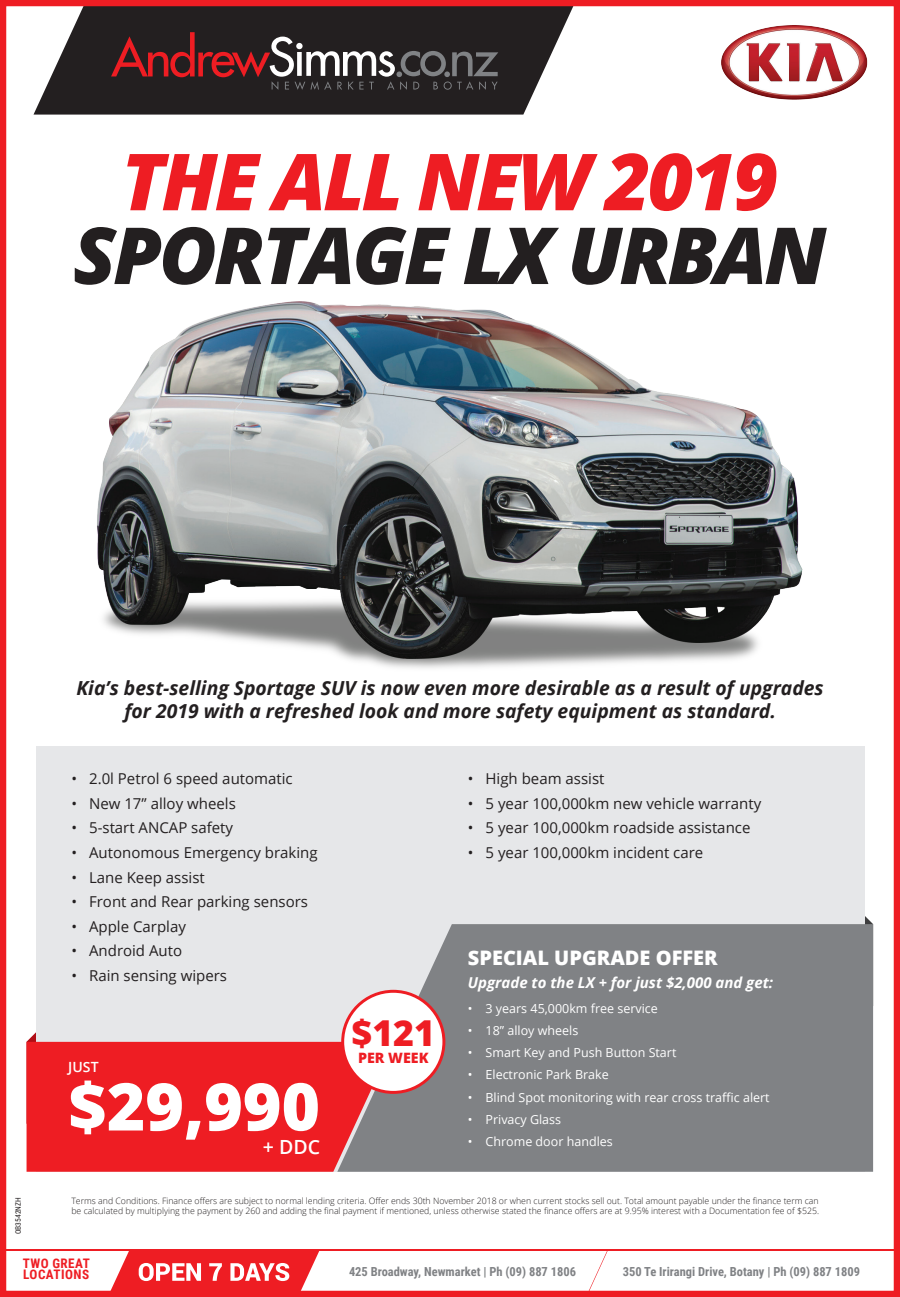
<style>
.page{position:relative;width:900px;height:1297px;background:#fff}
.page>*{position:absolute;margin:0;border:0;box-sizing:border-box;transform-origin:0 0}
.Heading{font:italic 800 78.75px/73.8px "Open Sans";letter-spacing:-.04em;color:#231f20;text-align:center}
.Featured_Price{font:800 65.88px "Open Sans";color:#fff}
.Featured_Title{font:800 35.75px "Open Sans";color:#ee1d23}
.t1{font:800 20px "Open Sans";color:#fff}
.Featured_Including{font:600 19.5px "Open Sans";color:#fff}
.Heading-2{font:italic 700 19.38px/23.2px "Open Sans";color:#231f20;text-align:center}
.t2{font:15px "Open Sans";color:#231f20}
.t3{font:italic 700 15px "Open Sans";color:#fff}
.Featured_Title-2{font:800 14.25px "Open Sans";color:#ee1d23}
.Featured_Price_Lead{font:600 14.12px "Open Sans";color:#fff}
.t4{font:700 13.12px/11.1px "Roboto Condensed";letter-spacing:.035em;color:#ee1d23}
.t5{font:12.5px "Open Sans";color:#fff}
.t6{font:700 12.5px "Roboto Condensed";color:#808285}
.Featured_Copy{font:300 8.75px/10px "Open Sans";color:#231f20}
.t7{font:7.5px "Roboto Condensed";color:#231f20}
.s1{color:#ee1d23}
</style>
<div class="page">
<svg style="left:27px;top:1032px;width:9px;height:10px"></svg>
<svg style="left:864px;top:914px;width:9px;height:10px"></svg>
<img style="left:721px;top:25px;width:147px;height:75px">
<svg style="left:34px;top:7px;width:539px;height:108px;fill:#231f20"></svg>
<svg style="left:111px;top:32px;width:387px;height:58px"></svg>
<svg style="left:108px;top:1250px;width:212px;height:40px"></svg>
<svg style="left:586px;top:1250px;width:22px;height:40px"></svg>
<hr style="left:0;top:1249px;width:900px;height:1px;background:#ee1d23">
<div style="left:36px;top:746px;width:828px;height:426px;background:#e6e7e9"></div>
<svg style="left:337px;top:924px;width:536px;height:248px;fill:#808285"></svg>
<img style="left:97px;top:301px;width:706px;height:367px">
<svg style="left:27px;top:1042px;width:366px;height:130px;fill:#ee1d23"></svg>
<div style="left:343px;top:991px;width:101px;height:101px;background:#fff;border-radius:50%"></div>
<div style="left:341px;top:990px;width:104px;height:104px;border:3px solid #ee1d23;border-radius:50%"></div>
<div style="left:0;top:0;width:900px;height:1297px;border:6px solid #ee1d23"></div>
<p class="Heading" style="left:73px;top:141px;width:755px"><span class="s1">THE ALL NEW 2019<br></span>SPORTAGE LX URBAN</p>
<p class="Heading-2" style="left:76px;top:676px;width:749px">Kia’s best-selling Sportage SUV is now even more desirable as a result of upgrades for 2019 with a refreshed look and more safety equipment as standard.</p>
<p class="t7" style="left:13px;top:1234px;width:38px;rotate:-90deg">OB3542NZH</p>
<p class="t2" style="left:71px;top:768px;width:223px">• 2.0l Petrol 6 speed automatic</p>
<p class="t2" style="left:71px;top:793px;width:166px">• New 17” alloy wheels</p>
<p class="t2" style="left:71px;top:818px;width:163px">• 5-start ANCAP safety</p>
<p class="t2" style="left:71px;top:842px;width:248px">• Autonomous Emergency braking</p>
<p class="t2" style="left:71px;top:867px;width:135px">• Lane Keep assist</p>
<p class="t2" style="left:71px;top:891px;width:238px">• Front and Rear parking sensors</p>
<p class="t2" style="left:71px;top:916px;width:116px">• Apple Carplay</p>
<p class="t2" style="left:71px;top:940px;width:112px">• Android Auto</p>
<p class="t2" style="left:71px;top:965px;width:157px">• Rain sensing wipers</p>
<p class="Featured_Price_Lead" style="left:68px;top:1057px;width:32px">JUST</p>
<p class="Featured_Price" style="left:68px;top:1056px;width:253px">$29,990</p>
<p class="Featured_Including" style="left:263px;top:1133px;width:59px">+ DDC</p>
<p class="Featured_Title" style="left:351px;top:1005px;width:85px">$121</p>
<p class="Featured_Title-2" style="left:358px;top:1047px;width:72px">PER WEEK</p>
<p class="t2" style="left:468px;top:768px;width:138px">• High beam assist</p>
<p class="t2" style="left:468px;top:793px;width:295px">• 5 year 100,000km new vehicle warranty</p>
<p class="t2" style="left:468px;top:818px;width:284px">• 5 year 100,000km roadside assistance</p>
<p class="t2" style="left:468px;top:842px;width:237px">• 5 year 100,000km incident care</p>
<p class="t1" style="left:468px;top:943px;width:251px">SPECIAL UPGRADE OFFER</p>
<p class="t3" style="left:468px;top:971px;width:307px">Upgrade to the LX + for just $2,000 and get:</p>
<p class="t5" style="left:468px;top:1000px;width:192px">• 3 years 45,000km free service</p>
<p class="t5" style="left:468px;top:1022px;width:112px">• 18” alloy wheels</p>
<p class="t5" style="left:468px;top:1044px;width:210px">• Smart Key and Push Button Start</p>
<p class="t5" style="left:468px;top:1066px;width:143px">• Electronic Park Brake</p>
<p class="t5" style="left:468px;top:1088px;width:303px">• Blind Spot monitoring with rear cross traffic alert</p>
<p class="t5" style="left:468px;top:1110px;width:95px">• Privacy Glass</p>
<p class="t5" style="left:468px;top:1132px;width:147px">• Chrome door handles</p>
<p class="Featured_Copy" style="left:71px;top:1196px;width:749px">Terms and Conditions. Finance offers are subject to normal lending criteria. Offer ends 30th November 2018 or when current stocks sell out. Total amount payable under the finance term can be calculated by multiplying the payment by 260 and adding the final payment if mentioned, unless otherwise stated the finance offers are at 9.95% interest with a Documentation fee of $525.</p>
<p class="t4" style="left:23px;top:1257px;width:69px">TWO GREAT<br>LOCATIONS</p>
<p class="t6" style="left:349px;top:1263px;width:229px">425 Broadway, Newmarket | Ph (09) 887 1806</p>
<p class="t6" style="left:623px;top:1263px;width:239px">350 Te Irirangi Drive, Botany | Ph (09) 887 1809</p>
</div>
